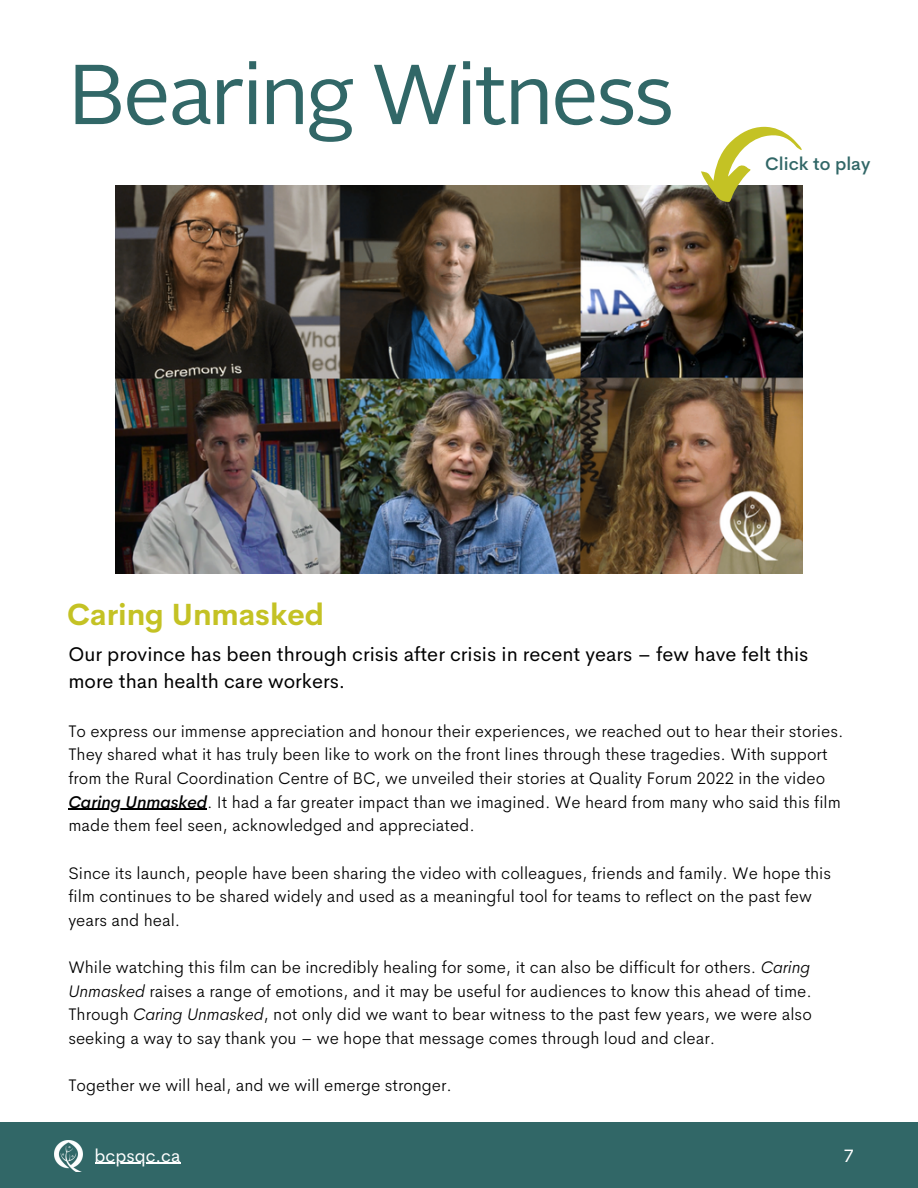
<style>
.page{position:relative;width:918px;height:1188px;background:#fff}
.page>*{position:absolute;margin:0;border:0;box-sizing:border-box;transform-origin:0 0}
.t1{font:84.6px "Alright Sans";letter-spacing:-.03em;color:#316767}
.t2{font:700 30px "Cerebri Sans";color:#c4c224}
.t3{font:19.95px/27px "Cerebri Sans";color:#000}
.t4{font:500 18px "Cerebri Sans";color:#316767}
.t5{font:18px "Cerebri Sans";color:#fff}
.t6{font:18px "Alright Sans";color:#fff}
.t7{font:300 16.95px/23.7px "Cerebri Sans";color:#000}
.s1{font-weight:500;font-style:italic}
.s2{font-style:italic}
.s3{font-family:"Cerebri Sans"}
</style>
<div class="page">
<img style="left:116px;top:185px;width:686px;height:388px">
<svg style="left:701px;top:127px;width:101px;height:75px"></svg>
<hr style="left:68px;top:809px;width:139px;height:1px;background:#000">
<div style="left:0;top:1123px;width:918px;height:65px;background:#316767"></div>
<img style="left:54px;top:1140px;width:28px;height:32px">
<hr style="left:95px;top:1163px;width:86px;height:1px;background:#fff">
<h1 class="t1" style="left:68px;top:60px;width:607px">Bearing Witness</h1>
<p class="t4" style="left:765px;top:152px;width:107px">Click to play</p>
<h2 class="t2" style="left:67px;top:595px;width:258px">Caring Unmasked</h2>
<p class="t3" style="left:68px;top:641px;width:742px">Our province has been through crisis after crisis in recent years – few have felt this more than health care workers.</p>
<p class="t7" style="left:68px;top:719px;width:777px">To express our immense appreciation and honour their experiences, we reached out to hear their stories.<br>They shared what it has truly been like to work on the front lines through these tragedies. With support from the Rural Coordination Centre of BC, we unveiled their stories at Quality Forum 2022 in the video <span class="s1">Caring Unmasked</span>. It had a far greater impact than we imagined. We heard from many who said this film made them feel seen, acknowledged and appreciated.</p>
<p class="t7" style="left:68px;top:861px;width:764px">Since its launch, people have been sharing the video with colleagues, friends and family. We hope this film continues to be shared widely and used as a meaningful tool for teams to reflect on the past few years and heal.</p>
<p class="t7" style="left:68px;top:955px;width:745px;text-align:justify">While watching this film can be incredibly healing for some, it can also be difficult for others. <span class="s2">Caring Unmasked</span> raises a range of emotions, and it may be useful for audiences to know this ahead of time.<br>Through <span class="s2">Caring Unmasked</span>, not only did we want to bear witness to the past few years, we were also seeking a way to say thank you – we hope that message comes through loud and clear.</p>
<p class="t7" style="left:68px;top:1073px;width:385px">Together we will heal, and we will emerge stronger.</p>
<p class="t5" style="left:95px;top:1144px;width:87px">bcpsqc.ca</p>
<p class="t6" style="left:843px;top:1147px;width:13px">6<span class="s3">7</span></p>
</div>
